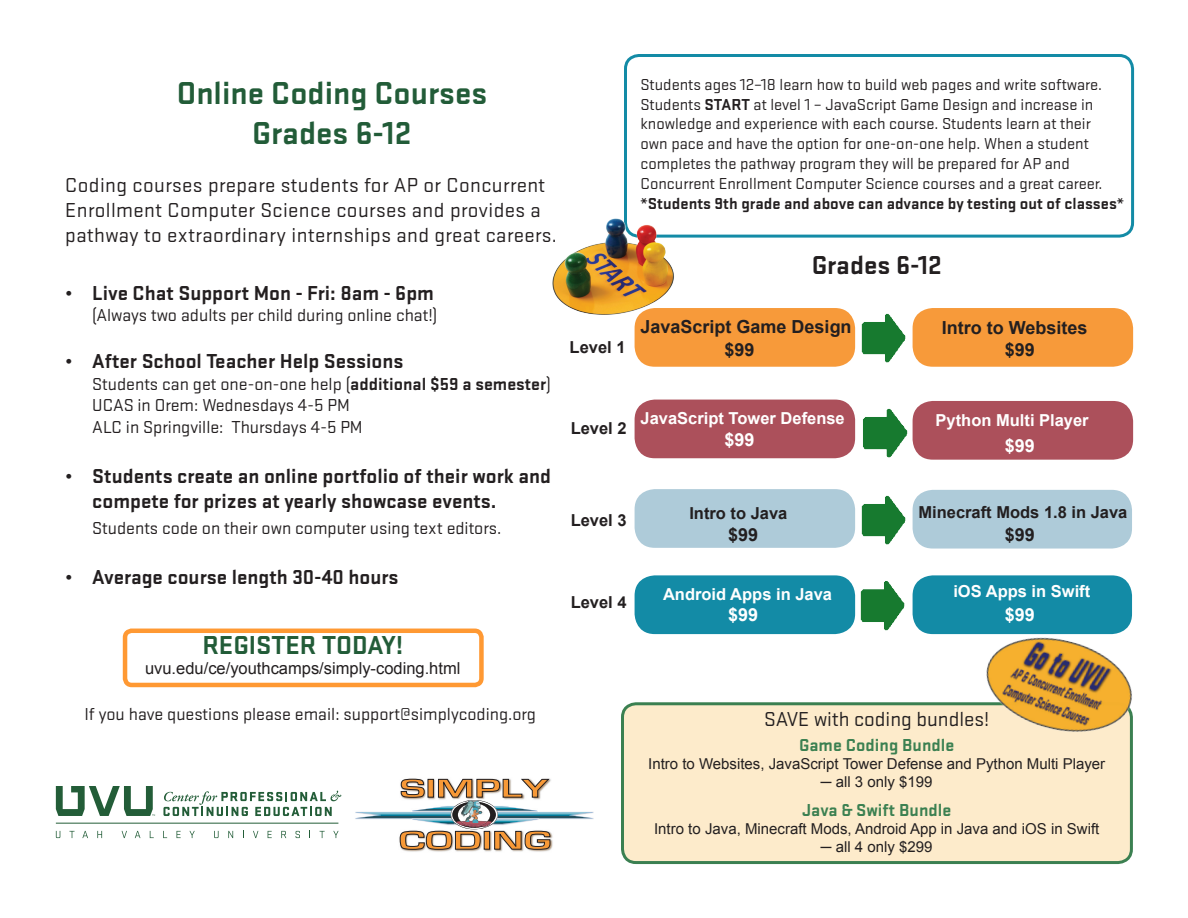
<style>
.page{position:relative;width:1188px;height:918px;background:#fff}
.page>*{position:absolute;margin:0;border:0;box-sizing:border-box;transform-origin:0 0}
.t1{font:700 33px "Stratum 1";color:#225c38}
.t2{font:700 27px "Stratum 1";color:#225c38}
.t3{font:700 27px "Stratum 1";color:#231f20}
.t4{font:700 21px/25.2px "Stratum 1";color:#231f20}
.t5{font:21px/25.2px "Stratum 1";letter-spacing:.02em;color:#231f20}
.t6{font:21px "Stratum 1";color:#231f20}
.t7{font:18px/21.6px "Stratum 1";color:#231f20}
.t8{font:700 18px "Arial";color:#231f20}
.t9{font:700 18px "Stratum 1";color:#3b8051}
.t10{font:700 18px "Arial";color:#fff}
.t11{font:16.5px/19.8px "Stratum 1";color:#231f20}
.t12{font:700 16.5px "Arial";color:#fff}
.t13{font:700 16.5px "Arial";color:#231f20}
.t14{font:700 16.5px "Stratum 1";color:#231f20}
.t15{font:16.5px "Arial";color:#231f20}
.t16{font:15px "Arial";color:#231f20}
.s1{font-weight:700}
</style>
<div class="page">
<svg style="left:163px;top:791px;width:178px;height:25px"></svg>
<hr style="left:56px;top:823px;width:282px;height:1px;background:#235d38">
<svg style="left:56px;top:831px;width:4px;height:7px"></svg>
<svg style="left:69px;top:831px;width:6px;height:7px"></svg>
<svg style="left:82px;top:831px;width:6px;height:7px"></svg>
<svg style="left:97px;top:831px;width:5px;height:7px"></svg>
<svg style="left:122px;top:831px;width:5px;height:7px"></svg>
<svg style="left:135px;top:831px;width:5px;height:7px"></svg>
<svg style="left:177px;top:831px;width:4px;height:7px"></svg>
<svg style="left:189px;top:831px;width:6px;height:7px"></svg>
<svg style="left:214px;top:831px;width:5px;height:7px"></svg>
<svg style="left:228px;top:831px;width:5px;height:7px"></svg>
<svg style="left:253px;top:831px;width:5px;height:7px"></svg>
<svg style="left:268px;top:831px;width:4px;height:7px"></svg>
<svg style="left:281px;top:831px;width:5px;height:7px"></svg>
<svg style="left:296px;top:831px;width:4px;height:7px"></svg>
<svg style="left:320px;top:831px;width:5px;height:7px"></svg>
<svg style="left:333px;top:831px;width:6px;height:7px"></svg>
<svg style="left:56px;top:786px;width:99px;height:30px"></svg>
<img style="left:407px;top:778px;width:143px;height:1px">
<img style="left:403px;top:850px;width:147px;height:2px">
<svg style="left:356px;top:779px;width:237px;height:71px"></svg>
<img style="left:454px;top:800px;width:39px;height:2px">
<img style="left:454px;top:802px;width:39px;height:26px">
<img style="left:458px;top:803px;width:32px;height:24px">
<div style="left:622px;top:704px;width:509px;height:159px;background:#fdebcb;border-radius:14px"></div>
<div style="left:621px;top:702px;width:512px;height:162px;border:3px solid #3b8051;border-radius:14px"></div>
<div style="left:635px;top:400px;width:220px;height:58px;background:#ac505b;border-radius:20px"></div>
<div style="left:913px;top:401px;width:220px;height:59px;background:#ac505b;border-radius:20px"></div>
<div style="left:635px;top:489px;width:220px;height:59px;background:#aecbd9;border-radius:20px"></div>
<div style="left:913px;top:490px;width:219px;height:59px;background:#aecbd9;border-radius:20px"></div>
<div style="left:635px;top:575px;width:220px;height:59px;background:#138ba6;border-radius:20px"></div>
<div style="left:913px;top:575px;width:219px;height:59px;background:#138ba6;border-radius:20px"></div>
<div style="left:635px;top:308px;width:220px;height:59px;background:#f79a3a;border-radius:20px"></div>
<div style="left:913px;top:308px;width:220px;height:59px;background:#f79a3a;border-radius:20px"></div>
<img style="left:848px;top:312px;width:58px;height:51px">
<img style="left:849px;top:405px;width:64px;height:53px">
<img style="left:848px;top:493px;width:58px;height:52px">
<img style="left:846px;top:578px;width:59px;height:53px">
<div style="left:624px;top:54px;width:510px;height:184px;border:3px solid #138ba6;border-radius:14px"></div>
<img style="left:552px;top:219px;width:122px;height:96px">
<img style="left:974px;top:596px;width:159px;height:153px">
<div style="left:123px;top:629px;width:361px;height:58px;border:4px solid #f93;border-radius:7px"></div>
<p class="t1" style="left:177px;top:74px;width:312px">Online Coding Courses</p>
<p class="t1" style="left:252px;top:114px;width:161px">Grades 6-12</p>
<p class="t5" style="left:65px;top:172px;width:493px">Coding courses prepare students for AP or Concurrent<br>Enrollment Computer Science courses and provides a pathway to extraordinary internships and great careers.</p>
<p class="t4" style="left:65px;top:280px;width:370px">• Live Chat Support Mon - Fri: 8am - 6pm</p>
<p class="t7" style="left:92px;top:304px;width:347px">(Always two adults per child during online chat!)</p>
<p class="t4" style="left:65px;top:348px;width:340px">• After School Teacher Help Sessions</p>
<p class="t7" style="left:92px;top:373px;width:460px">Students can get one-on-one help (<span class="s1">additional $59 a semester</span>)<br>UCAS in Orem: Wednesdays 4-5 PM<br>ALC in Springville: Thursdays 4-5 PM</p>
<p class="t4" style="left:92px;top:464px;width:460px;text-indent:-27px">• Students create an online portfolio of their work and compete for prizes at yearly showcase events.</p>
<p class="t7" style="left:92px;top:517px;width:411px">Students code on their own computer using text editors.</p>
<p class="t4" style="left:65px;top:564px;width:335px">• Average course length 30-40 hours</p>
<p class="t2" style="left:202px;top:630px;width:202px">REGISTER TODAY!</p>
<p class="t15" style="left:145px;top:657px;width:317px">uvu.edu/ce/youthcamps/simply-coding.html</p>
<p class="t11" style="left:640px;top:74px;width:463px">Students ages 12–18 learn how to build web pages and write software.</p>
<p class="t11" style="left:640px;top:94px;width:454px">Students <span class="s1">START</span> at level 1 – JavaScript Game Design and increase in</p>
<p class="t11" style="left:640px;top:114px;width:452px">knowledge and experience with each course. Students learn at their</p>
<p class="t11" style="left:640px;top:134px;width:450px">own pace and have the option for one-on-one help. When a student completes the pathway program they will be prepared for AP and</p>
<p class="t11" style="left:640px;top:173px;width:463px">Concurrent Enrollment Computer Science courses and a great career.</p>
<p class="t14" style="left:641px;top:194px;width:485px">*Students 9th grade and above can advance by testing out of classes*</p>
<p class="t3" style="left:812px;top:250px;width:132px">Grades 6-12</p>
<p class="t13" style="left:570px;top:336px;width:57px">Level 1</p>
<p class="t8" style="left:641px;top:315px;width:213px">JavaScript Game Design</p>
<p class="t8" style="left:942px;top:315px;width:147px">Intro to Websites</p>
<p class="t8" style="left:725px;top:337px;width:32px">$99</p>
<p class="t8" style="left:1005px;top:337px;width:32px">$99</p>
<p class="t13" style="left:571px;top:417px;width:57px">Level 2</p>
<p class="t12" style="left:641px;top:407px;width:206px">JavaScript Tower Defense</p>
<p class="t12" style="left:936px;top:409px;width:155px">Python Multi Player</p>
<p class="t10" style="left:725px;top:428px;width:32px">$99</p>
<p class="t10" style="left:1005px;top:433px;width:32px">$99</p>
<p class="t13" style="left:571px;top:509px;width:57px">Level 3</p>
<p class="t13" style="left:571px;top:591px;width:57px">Level 4</p>
<p class="t13" style="left:689px;top:503px;width:100px">Intro to Java</p>
<p class="t13" style="left:918px;top:501px;width:211px">Minecraft Mods 1.8 in Java</p>
<p class="t8" style="left:728px;top:522px;width:32px">$99</p>
<p class="t8" style="left:1005px;top:522px;width:32px">$99</p>
<p class="t12" style="left:663px;top:584px;width:170px">Android Apps in Java</p>
<p class="t12" style="left:953px;top:581px;width:138px">iOS Apps in Swift</p>
<p class="t10" style="left:728px;top:603px;width:32px">$99</p>
<p class="t10" style="left:1005px;top:603px;width:32px">$99</p>
<p class="t7" style="left:84px;top:704px;width:453px">If you have questions please email: support@simplycoding.org</p>
<p class="t6" style="left:764px;top:707px;width:227px">SAVE with coding bundles!</p>
<p class="t9" style="left:799px;top:735px;width:157px">Game Coding Bundle</p>
<p class="t16" style="left:648px;top:754px;width:459px">Intro to Websites, JavaScript Tower Defense and Python Multi Player</p>
<p class="t16" style="left:821px;top:772px;width:113px">─ all 3 only $199</p>
<p class="t9" style="left:802px;top:799px;width:151px">Java &amp; Swift Bundle</p>
<p class="t16" style="left:654px;top:819px;width:447px">Intro to Java, Minecraft Mods, Android App in Java and iOS in Swift</p>
<p class="t16" style="left:821px;top:837px;width:113px">─ all 4 only $299</p>
</div>
